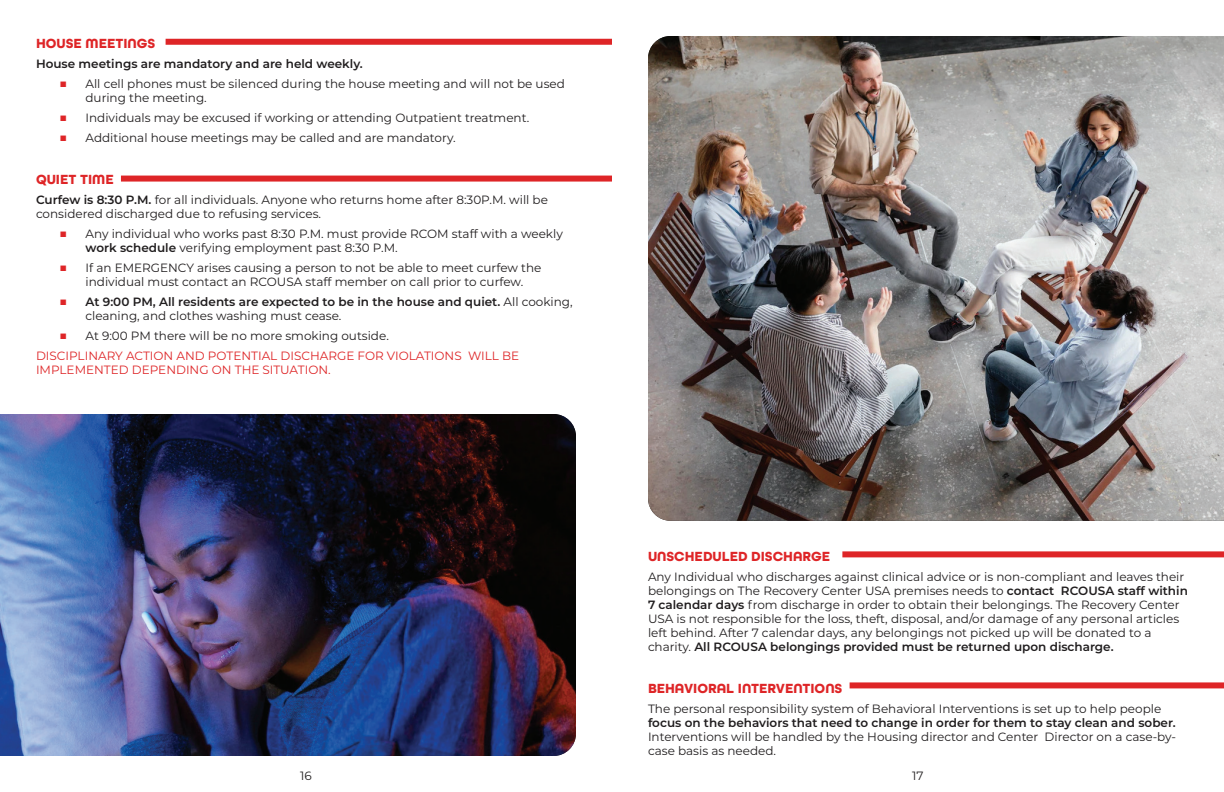
<style>
.page{position:relative;width:1224px;height:792px;background:#fff}
.page>*{position:absolute;margin:0;border:0;box-sizing:border-box;transform-origin:0 0}
.t1{font:700 14px "All Round Gothic";color:#de2527}
.t2{font:12px/14px "Montserrat";color:#201d1e}
.t3{font:600 12px/14px "Montserrat";color:#201d1e}
.t4{font:12px/20px "Montserrat";color:#de2527}
.s1{font-size:14px;color:#de2527}
.s2{font-weight:600}
.s3{font-weight:400;font-size:14px;color:#de2527}
.s4{font-weight:400}
.s5{font-size:14px}
.s6{color:#201d1e}
</style>
<div class="page">
<div style="left:121px;top:176px;width:491px;height:6px;background:#de2527"></div>
<div style="left:166px;top:39px;width:446px;height:6px;background:#de2527"></div>
<div style="left:850px;top:682px;width:374px;height:6px;background:#de2527"></div>
<div style="left:842px;top:551px;width:382px;height:6px;background:#de2527"></div>
<img style="left:0;top:414px;width:576px;height:342px">
<img style="left:648px;top:36px;width:576px;height:485px">
<p class="t1" style="left:36px;top:35px;width:121px">HOUSE MEETINGS</p>
<p class="t3" style="left:36px;top:56px;width:328px">House meetings are mandatory and are held weekly.</p>
<p class="t2" style="left:86px;top:76px;width:481px;text-indent:-26px"><span class="s1">■</span> All cell phones must be silenced during the house meeting and will not be used during the meeting.</p>
<p class="t2" style="left:59px;top:110px;width:472px"><span class="s1">■</span> Individuals may be excused if working or attending Outpatient treatment.</p>
<p class="t2" style="left:59px;top:130px;width:398px"><span class="s1">■</span> Additional house meetings may be called and are mandatory.</p>
<p class="t1" style="left:36px;top:171px;width:79px">QUIET TIME</p>
<p class="t2" style="left:36px;top:192px;width:514px"><span class="s2">Curfew is 8:30 P.M.</span> for all individuals. Anyone who returns home after 8:30P.M. will be considered discharged due to refusing services.</p>
<p class="t2" style="left:86px;top:226px;width:479px;text-indent:-26px"><span class="s1">■</span> Any individual who works past 8:30 P.M. must provide RCOM staff with a weekly <span class="s2">work schedule</span> verifying employment past 8:30 P.M.</p>
<p class="t2" style="left:86px;top:260px;width:457px;text-indent:-26px"><span class="s1">■</span> If an EMERGENCY arises causing a person to not be able to meet curfew the individual must contact an RCOUSA staff member on call prior to curfew.</p>
<p class="t3" style="left:86px;top:294px;width:489px;text-indent:-26px"><span class="s3">■</span> At 9:00 PM, All residents are expected to be in the house and quiet. <span class="s4">All cooking, cleaning, and clothes washing must cease.</span></p>
<p class="t4" style="left:36px;top:325px;width:485px;text-indent:23px"><span class="s5">■</span> <span class="s6">At 9:00 PM there will be no more smoking outside.<br></span>DISCIPLINARY ACTION AND POTENTIAL DISCHARGE FOR VIOLATIONS WILL BE</p>
<p class="t4" style="left:36px;top:359px;width:296px">IMPLEMENTED DEPENDING ON THE SITUATION.</p>
<p class="t1" style="left:648px;top:548px;width:184px">UNSCHEDULED DISCHARGE</p>
<p class="t2" style="left:648px;top:569px;width:541px">Any Individual who discharges against clinical advice or is non-compliant and leaves their belongings on The Recovery Center USA premises needs to <span class="s2">contact RCOUSA staff within 7 calendar days</span> from discharge in order to obtain their belongings. The Recovery Center USA is not responsible for the loss, theft, disposal, and/or damage of any personal articles left behind. After 7 calendar days, any belongings not picked up will be donated to a charity. <span class="s2">All RCOUSA belongings provided must be returned upon discharge.</span></p>
<p class="t1" style="left:648px;top:680px;width:196px">BEHAVIORAL INTERVENTIONS</p>
<p class="t2" style="left:648px;top:701px;width:515px">The personal responsibility system of Behavioral Interventions is set up to help people</p>
<p class="t3" style="left:648px;top:715px;width:529px">focus on the behaviors that need to change in order for them to stay clean and sober.</p>
<p class="t2" style="left:648px;top:729px;width:530px">Interventions will be handled by the Housing director and Center Director on a case-by&shy;case basis as needed.</p>
<p class="t2" style="left:300px;top:768px;width:13px">16</p>
<p class="t2" style="left:912px;top:768px;width:13px">17</p>
</div>
